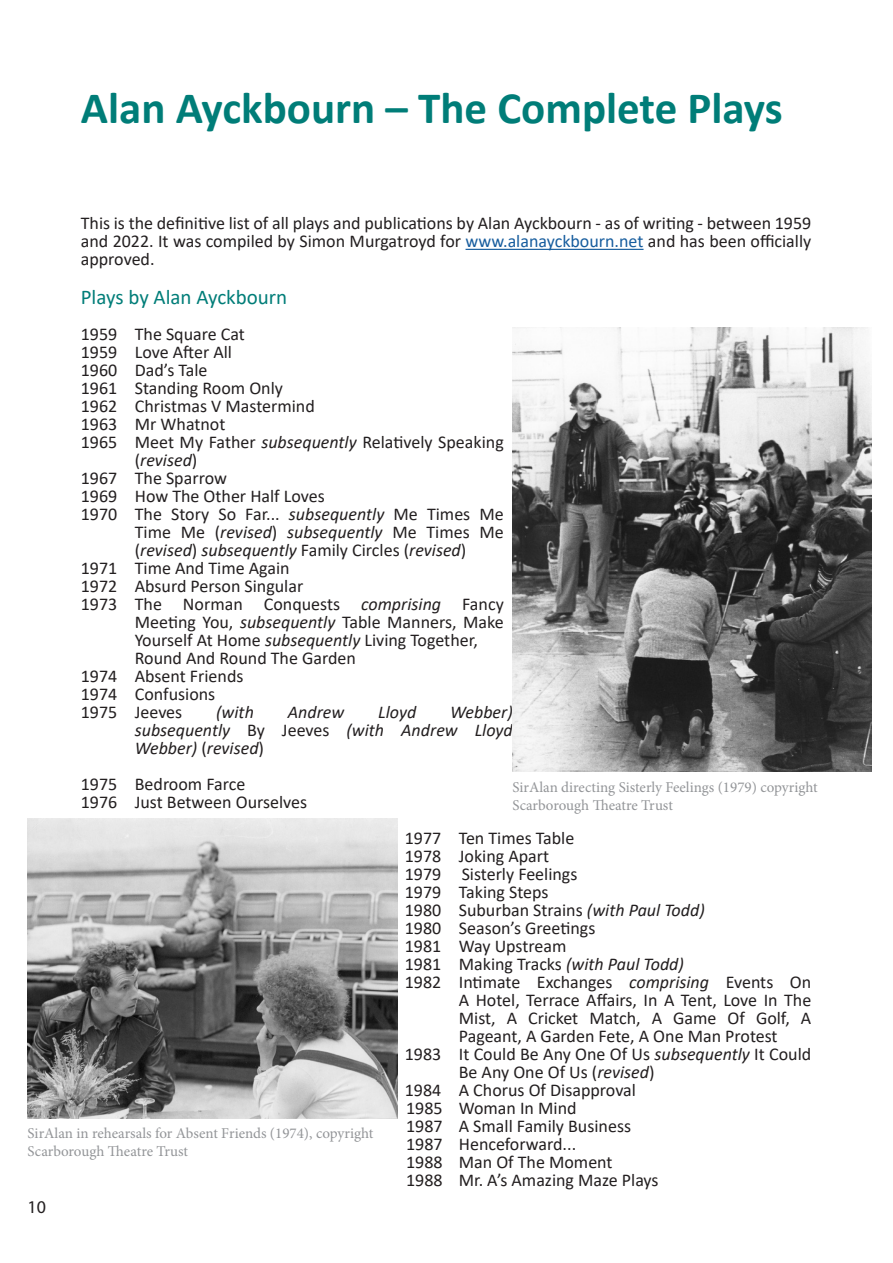
<style>
.page{position:relative;width:893px;height:1263px;background:#fff}
.page>*{position:absolute;margin:0;border:0;box-sizing:border-box;transform-origin:0 0}
.Body_header_style{font:700 45px "Calibri";color:#007d78}
.Body_header_style-2{font:21px "Calibri";color:#007d78}
.Body_text{font:18px/18px "Calibri";color:#231f20;text-align:justify}
.Body_text-2{font:italic 18px/18px "Calibri";color:#231f20;text-align:justify}
.t1{font:18px "Myriad Pro";color:#231f20}
.t2{font:15px/18px "Minion Pro";color:#939598}
.s1{color:#175d9e}
.s2{font-style:italic}
.s3{font-style:normal}
</style>
<div class="page">
<hr style="left:466px;top:249px;width:177px;height:1px;background:#175d9e">
<img style="left:512px;top:327px;width:360px;height:445px">
<img style="left:28px;top:819px;width:370px;height:299px">
<p class="Body_header_style" style="left:81px;top:76px;width:704px">Alan Ayckbourn – The Complete Plays</p>
<p class="Body_text" style="left:81px;top:214px;width:732px">This is the definitive list of all plays and publications by Alan Ayckbourn - as of writing - between 1959 and 2022. It was compiled by Simon Murgatroyd for <span class="s1">www.alanayckbourn.net</span> and has been officially approved.</p>
<p class="Body_header_style-2" style="left:81px;top:283px;width:208px">Plays by Alan Ayckbourn</p>
<p class="Body_text" style="left:81px;top:325px;width:166px">1959 The Square Cat</p>
<p class="Body_text" style="left:81px;top:343px;width:153px">1959 Love After All</p>
<p class="Body_text" style="left:81px;top:361px;width:128px">1960 Dad’s Tale</p>
<p class="Body_text" style="left:81px;top:379px;width:204px">1961 Standing Room Only</p>
<p class="Body_text" style="left:81px;top:397px;width:236px">1962 Christmas V Mastermind</p>
<p class="Body_text" style="left:81px;top:415px;width:146px">1963 Mr Whatnot</p>
<p class="Body_text" style="left:135px;top:433px;width:370px;text-indent:-54px">1965 Meet My Father <span class="s2">subsequently</span> Relatively Speaking (<span class="s2">revised</span>)</p>
<p class="Body_text" style="left:81px;top:469px;width:148px">1967 The Sparrow</p>
<p class="Body_text" style="left:81px;top:487px;width:245px">1969 How The Other Half Loves</p>
<p class="Body_text" style="left:135px;top:505px;width:371px;text-indent:-54px">1970 The Story So Far... <span class="s2">subsequently</span> Me Times Me Time Me (<span class="s2">revised</span>) <span class="s2">subsequently</span> Me Times Me (<span class="s2">revised</span>) <span class="s2">subsequently</span> Family Circles (<span class="s2">revised</span>)</p>
<p class="Body_text" style="left:81px;top:559px;width:210px">1971 Time And Time Again</p>
<p class="Body_text" style="left:81px;top:577px;width:224px">1972 Absurd Person Singular</p>
<p class="Body_text" style="left:135px;top:595px;width:371px;text-indent:-54px">1973 The Norman Conquests <span class="s2">comprising</span> Fancy Meeting You, <span class="s2">subsequently</span> Table Manners, Make Yourself At Home <span class="s2">subsequently</span> Living Together,</p>
<p class="Body_text" style="left:135px;top:649px;width:223px">Round And Round The Garden</p>
<p class="Body_text" style="left:81px;top:667px;width:164px">1974 Absent Friends</p>
<p class="Body_text" style="left:81px;top:685px;width:136px">1974 Confusions</p>
<p class="Body_text" style="left:81px;top:703px;width:103px">1975 Jeeves</p>
<p class="Body_text-2" style="left:216px;top:703px;width:39px">(with</p>
<p class="Body_text-2" style="left:288px;top:703px;width:58px">Andrew</p>
<p class="Body_text-2" style="left:378px;top:703px;width:40px">Lloyd</p>
<p class="Body_text-2" style="left:135px;top:703px;width:380px;text-indent:315px">Webber) subsequently <span class="s3">By Jeeves</span> (with Andrew Lloyd Webber) <span class="s3">(</span>revised<span class="s3">)</span></p>
<p class="Body_text" style="left:81px;top:775px;width:166px">1975 Bedroom Farce</p>
<p class="Body_text" style="left:81px;top:793px;width:228px">1976 Just Between Ourselves</p>
<p class="Body_text" style="left:405px;top:829px;width:171px">1977 Ten Times Table</p>
<p class="Body_text" style="left:405px;top:847px;width:146px">1978 Joking Apart</p>
<p class="Body_text" style="left:405px;top:865px;width:174px">1979 Sisterly Feelings</p>
<p class="Body_text" style="left:405px;top:883px;width:145px">1979 Taking Steps</p>
<p class="Body_text" style="left:405px;top:901px;width:301px">1980 Suburban Strains <span class="s2">(with Paul Todd)</span></p>
<p class="Body_text" style="left:405px;top:919px;width:192px">1980 Season’s Greetings</p>
<p class="Body_text" style="left:405px;top:937px;width:163px">1981 Way Upstream</p>
<p class="Body_text" style="left:405px;top:955px;width:281px">1981 Making Tracks <span class="s2">(with Paul Todd)</span></p>
<p class="Body_text" style="left:459px;top:973px;width:354px;text-indent:-54px">1982 Intimate Exchanges <span class="s2">comprising</span> Events On A Hotel, Terrace Affairs, In A Tent, Love In The Mist, A Cricket Match, A Game Of Golf, A Pageant, A Garden Fete, A One Man Protest</p>
<p class="Body_text" style="left:459px;top:1045px;width:354px;text-indent:-54px">1983 It Could Be Any One Of Us <span class="s2">subsequently</span> It Could<br>Be Any One Of Us (<span class="s2">revised</span>)</p>
<p class="Body_text" style="left:405px;top:1081px;width:233px">1984 A Chorus Of Disapproval</p>
<p class="Body_text" style="left:406px;top:1099px;width:172px">1985 Woman In Mind</p>
<p class="Body_text" style="left:406px;top:1117px;width:226px">1987 A Small Family Business</p>
<p class="Body_text" style="left:406px;top:1135px;width:172px">1987 Henceforward...</p>
<p class="Body_text" style="left:406px;top:1153px;width:208px">1988 Man Of The Moment</p>
<p class="Body_text" style="left:406px;top:1171px;width:254px">1988 Mr. A’s Amazing Maze Plays</p>
<p class="t2" style="left:512px;top:778px;width:307px">SirAlan directing Sisterly Feelings (1979) copyright<br>Scarborough Theatre Trust</p>
<p class="t2" style="left:28px;top:1124px;width:347px">SirAlan in rehearsals for Absent Friends (1974), copyright<br>Scarborough Theatre Trust</p>
<p class="t1" style="left:28px;top:1196px;width:20px">10</p>
</div>
